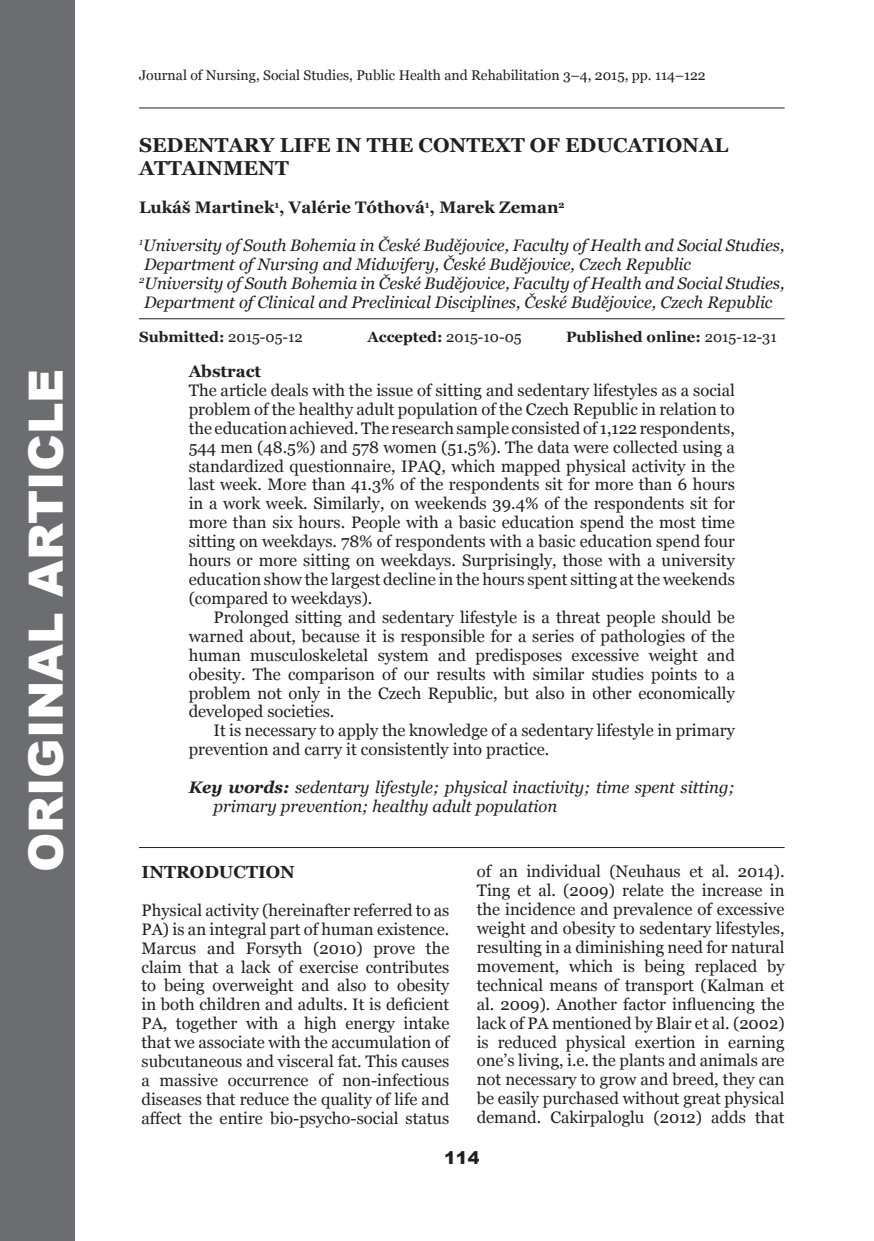
<style>
.page{position:relative;width:874px;height:1241px;background:#fff}
.page>*{position:absolute;margin:0;border:0;box-sizing:border-box;transform-origin:0 0}
.t1{font:900 47.25px "Arial";color:#fff}
.t2{font:700 20.12px "Georgia";color:#231f20}
.t3{font:700 17.5px "Georgia";color:#231f20}
.t4{font:900 17.5px "Arial";color:#231f20}
.t5{font:16.62px/18.9px "Georgia";color:#231f20;text-align:justify}
.t6{font:italic 16.62px/18.9px "Georgia";color:#231f20}
.t7{font:700 16.62px "Georgia";color:#231f20}
.t8{font:700 14.88px "Georgia";color:#231f20}
.t9{font:14.88px "Georgia";color:#231f20}
.t10{font:14px "Georgia";color:#231f20}
.s1{font-weight:400}
.s2{font-weight:700}
</style>
<div class="page">
<hr style="left:139px;top:847px;width:645px;height:1px;background:#231f20">
<hr style="left:139px;top:107px;width:645px;height:1px;background:#231f20">
<hr style="left:139px;top:318px;width:645px;height:1px;background:#231f20">
<div style="left:0;top:0;width:74px;height:1240px;background:#6c6d70"></div>
<h1 class="t1" style="left:12px;top:872px;width:505px;rotate:-90deg">ORIGINAL ARTICLE</h1>
<p class="t10" style="left:139px;top:67px;width:568px">Journal of Nursing, Social Studies, Public Health and Rehabilitation 3–4, 2015, pp. 114–122</p>
<p class="t2" style="left:139px;top:132px;width:296px">Sedentary life in the cont</p>
<p class="t2" style="left:480px;top:132px;width:116px">ext of educ</p>
<p class="t2" style="left:627px;top:132px;width:31px">ation</p>
<p class="t2" style="left:698px;top:132px;width:31px">al</p>
<p class="t2" style="left:139px;top:155px;width:136px">attainment</p>
<p class="t7" style="left:139px;top:196px;width:427px">Lukáš Martinek<sup>1</sup>, Valérie Tóthová<sup>1</sup>, Marek Zeman<sup>2</sup></p>
<p class="t6" style="left:139px;top:236px;width:646px"><sup>1</sup>University of South Bohemia in České Budějovice, Faculty of Health and Social Studies, Department of Nursing and Midwifery, České Budějovice, Czech Republic<br><sup>2</sup>University of South Bohemia in České Budějovice, Faculty of Health and Social Studies, Department of Clinical and Preclinical Disciplines, České Budějovice, Czech Republic</p>
<p class="t8" style="left:139px;top:327px;width:203px">Submitted: <span class="s1">2015-05-12</span> A</p>
<p class="t9" style="left:378px;top:328px;width:144px"><span class="s2">ccepted:</span> 2015-10-05</p>
<p class="t8" style="left:566px;top:327px;width:212px">Published online: <span class="s1">2015-12-31</span></p>
<p class="t7" style="left:189px;top:360px;width:74px">Abstract</p>
<p class="t5" style="left:189px;top:381px;width:547px">The article deals with the issue of sitting and sedentary lifestyles as a social problem of the healthy adult population of the Czech Republic in relation to the education achieved. The research sample consisted of 1,122 respondents, 544 men (48.5%) and 578 women (51.5%). The data were collected using a standardized questionnaire, IPAQ, which mapped physical activity in the last week. More than 41.3% of the respondents sit for more than 6 hours in a work week. Similarly, on weekends 39.4% of the respondents sit for more than six hours. People with a basic education spend the most time sitting on weekdays. 78% of respondents with a basic education spend four hours or more sitting on weekdays. Surprisingly, those with a university education show the largest decline in the hours spent sitting at the weekends (compared to weekdays).</p>
<p class="t5" style="left:189px;top:608px;width:547px;text-indent:25px">Prolonged sitting and sedentary lifestyle is a threat people should be warned about, because it is responsible for a series of pathologies of the human musculoskeletal system and predisposes excessive weight and obesity. The comparison of our results with similar studies points to a problem not only in the Czech Republic, but also in other economically developed societies.</p>
<p class="t5" style="left:189px;top:721px;width:547px;text-indent:25px">It is necessary to apply the knowledge of a sedentary lifestyle in primary prevention and carry it consistently into practice.</p>
<p class="t6" style="left:213px;top:778px;width:522px;text-indent:-25px"><span class="s2">Key words:</span> sedentary lifestyle; physical inactivity; time spent sitting; primary prevention; healthy adult population</p>
<p class="t3" style="left:141px;top:860px;width:155px">INTRODUCTION</p>
<p class="t5" style="left:141px;top:900px;width:309px">Physical activity (hereinafter referred to as PA) is an integral part of human existence.<br>Marcus and Forsyth (2010) prove the claim that a lack of exercise contributes to being overweight and also to obesity in both children and adults. It is deficient PA, together with a high energy intake that we associate with the accumulation of subcutaneous and visceral fat. This causes a massive occurrence of non-infectious diseases that reduce the quality of life and affect the entire bio-psycho-social status</p>
<p class="t5" style="left:476px;top:862px;width:309px">of an individual (Neuhaus et al. 2014).<br>Ting et al. (2009) relate the increase in the incidence and prevalence of excessive weight and obesity to sedentary lifestyles, resulting in a diminishing need for natural movement, which is being replaced by technical means of transport (Kalman et al. 2009). Another factor influencing the lack of PA mentioned by Blair et al. (2002) is reduced physical exertion in earning one’s living, i.e. the plants and animals are not necessary to grow and breed, they can be easily purchased without great physical demand. Cakirpaloglu (2012) adds that</p>
<p class="t4" style="left:444px;top:1144px;width:37px">114</p>
</div>
